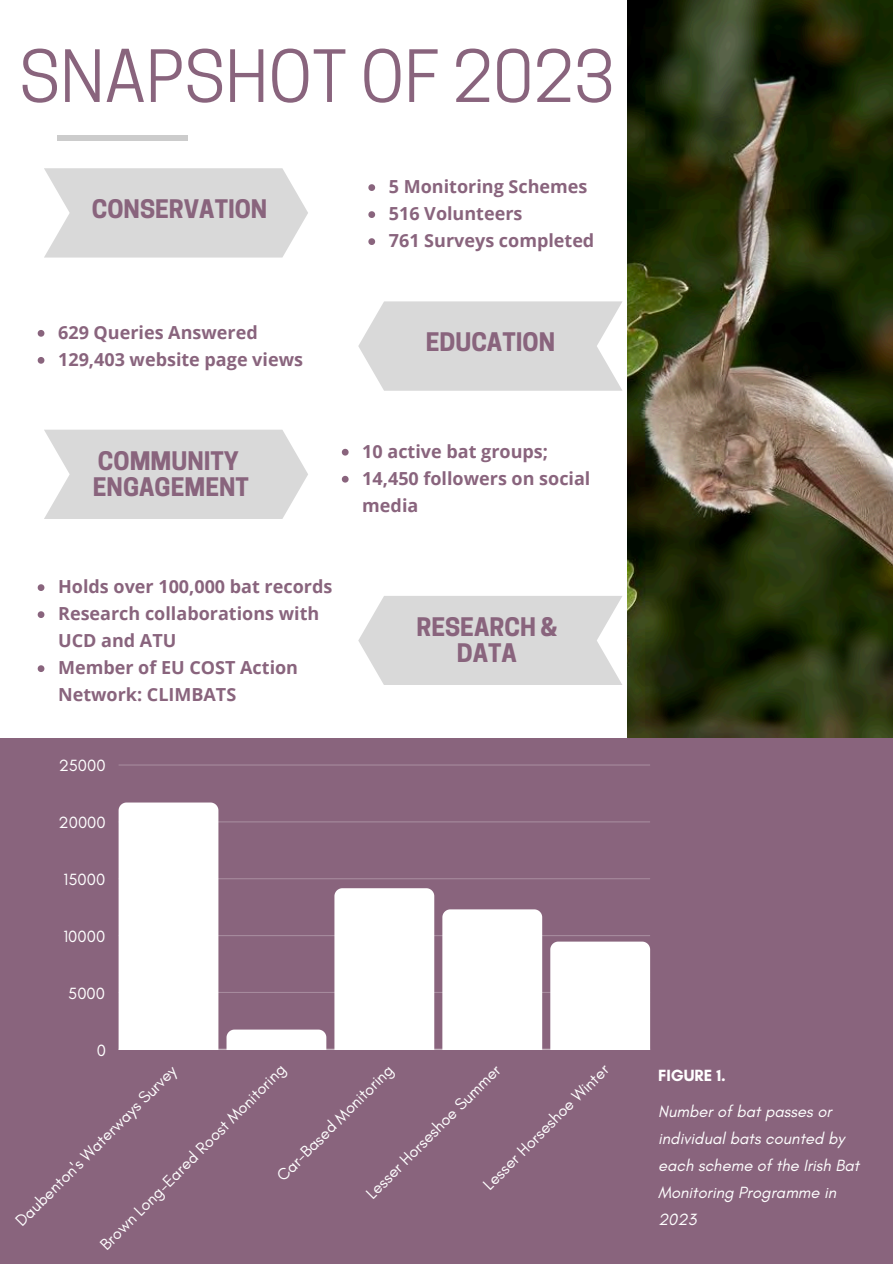
<style>
.page{position:relative;width:893px;height:1264px;background:#fff}
.page>*{position:absolute;margin:0;border:0;box-sizing:border-box;transform-origin:0 0}
.t1{font:67.5px "Cooper Hewitt";color:#89647d}
.t2{font:700 24px/25.8px "Cooper Hewitt";color:#89647d}
.t3{font:700 18px/27px "Open Sans";color:#89647d}
.t4{font:16.5px "Glacial Indifference";color:#fff}
.t5{font:italic 16.5px/27px "Glacial Indifference";color:#fff}
.t6{font:700 16.5px "Glacial Indifference";color:#fff}
</style>
<div class="page">
<div style="left:57px;top:135px;width:130px;height:5px;background:#ccc"></div>
<img style="left:627px;top:0;width:265px;height:738px">
<div style="left:0;top:738px;width:892px;height:525px;background:#89647d"></div>
<hr style="left:119px;top:1048px;width:531px;height:1px;background:#fff;opacity:.6">
<hr style="left:119px;top:991px;width:531px;height:2px;background:#fff;opacity:.25">
<hr style="left:119px;top:935px;width:531px;height:1px;background:#a5899c">
<hr style="left:119px;top:878px;width:531px;height:1px;background:#a18397">
<hr style="left:119px;top:821px;width:531px;height:1px;background:#9c7e92">
<hr style="left:119px;top:764px;width:531px;height:1px;background:#98788e">
<div style="left:119px;top:802px;width:99px;height:247px;background:#fff"></div>
<svg style="left:226px;top:1029px;width:100px;height:20px;background:#f9f7f8"></svg>
<div style="left:334px;top:888px;width:100px;height:161px;background:#fff"></div>
<div style="left:442px;top:909px;width:100px;height:140px;background:#fff"></div>
<div style="left:550px;top:941px;width:100px;height:108px;background:#fff"></div>
<svg style="left:44px;top:168px;width:264px;height:89px;background:#dcdcdc"></svg>
<svg style="left:358px;top:301px;width:264px;height:89px;background:#dcdcdc"></svg>
<svg style="left:44px;top:430px;width:264px;height:89px;background:#dcdcdc"></svg>
<svg style="left:358px;top:596px;width:264px;height:89px;background:#dcdcdc"></svg>
<svg style="left:368px;top:184px;width:7px;height:7px"></svg>
<svg style="left:368px;top:211px;width:7px;height:7px"></svg>
<svg style="left:368px;top:238px;width:7px;height:7px"></svg>
<svg style="left:38px;top:330px;width:6px;height:7px"></svg>
<svg style="left:38px;top:357px;width:6px;height:7px"></svg>
<svg style="left:342px;top:449px;width:6px;height:6px"></svg>
<svg style="left:342px;top:476px;width:6px;height:6px"></svg>
<svg style="left:38px;top:584px;width:6px;height:7px"></svg>
<svg style="left:38px;top:611px;width:6px;height:7px"></svg>
<svg style="left:38px;top:665px;width:6px;height:7px"></svg>
<p class="t1" style="left:20px;top:51px;width:596px">SNAPSHOT OF 2023</p>
<p class="t2" style="left:92px;top:199px;width:177px">CONSERVATION</p>
<h2 class="t3" style="left:58px;top:318px;width:201px">629 Queries Answered</h2>
<p class="t3" style="left:58px;top:345px;width:246px">129,403 website page views</p>
<p class="t2" style="left:93px;top:451px;width:157px">COMMUNITY<br>ENGAGEMENT</p>
<h2 class="t3" style="left:58px;top:572px;width:276px">Holds over 100,000 bat records</h2>
<h3 class="t3" style="left:58px;top:599px;width:263px">Research collaborations with<br>UCD and ATU</h3>
<p class="t3" style="left:58px;top:653px;width:241px">Member of EU COST Action<br>Network: CLIMBATS</p>
<p class="t4" style="left:59px;top:755px;width:49px">25000</p>
<p class="t4" style="left:59px;top:812px;width:49px">20000</p>
<p class="t4" style="left:64px;top:869px;width:43px">15000</p>
<p class="t4" style="left:64px;top:926px;width:43px">10000</p>
<p class="t4" style="left:68px;top:982px;width:38px">5000</p>
<p class="t4" style="left:97px;top:1039px;width:11px">0</p>
<p class="t3" style="left:389px;top:173px;width:200px">5 Monitoring Schemes</p>
<h2 class="t3" style="left:389px;top:200px;width:135px">516 Volunteers</h2>
<p class="t3" style="left:389px;top:227px;width:207px">761 Surveys completed</p>
<p class="t2" style="left:425px;top:332px;width:131px">EDUCATION</p>
<p class="t3" style="left:362px;top:437px;width:187px">10 active bat groups;</p>
<p class="t3" style="left:362px;top:464px;width:230px">14,450 followers on social media</p>
<p class="t2" style="left:416px;top:617px;width:142px;text-align:center">RESEARCH &amp;<br>DATA</p>
<p class="t4" style="left:479px;top:1179px;width:171px;rotate:-45deg">Lesser Horseshoe Winter</p>
<p class="t4" style="left:362px;top:1188px;width:184px;rotate:-45deg">Lesser Horseshoe Summer</p>
<p class="t4" style="left:96px;top:1239px;width:256px;rotate:-45deg">Brown Long-Eared Roost Monitoring</p>
<p class="t4" style="left:11px;top:1216px;width:221px;rotate:-45deg">Daubenton's Waterways Survey</p>
<p class="t4" style="left:272px;top:1170px;width:158px;rotate:-45deg">Car-Based Monitoring</p>
<h1 class="t6" style="left:658px;top:1065px;width:69px">FIGURE 1.</h1>
<h2 class="t5" style="left:658px;top:1097px;width:203px">Number of bat passes or individual bats counted by each scheme of the Irish Bat<br>Monitoring Programme in<br>2023</h2>
</div>
